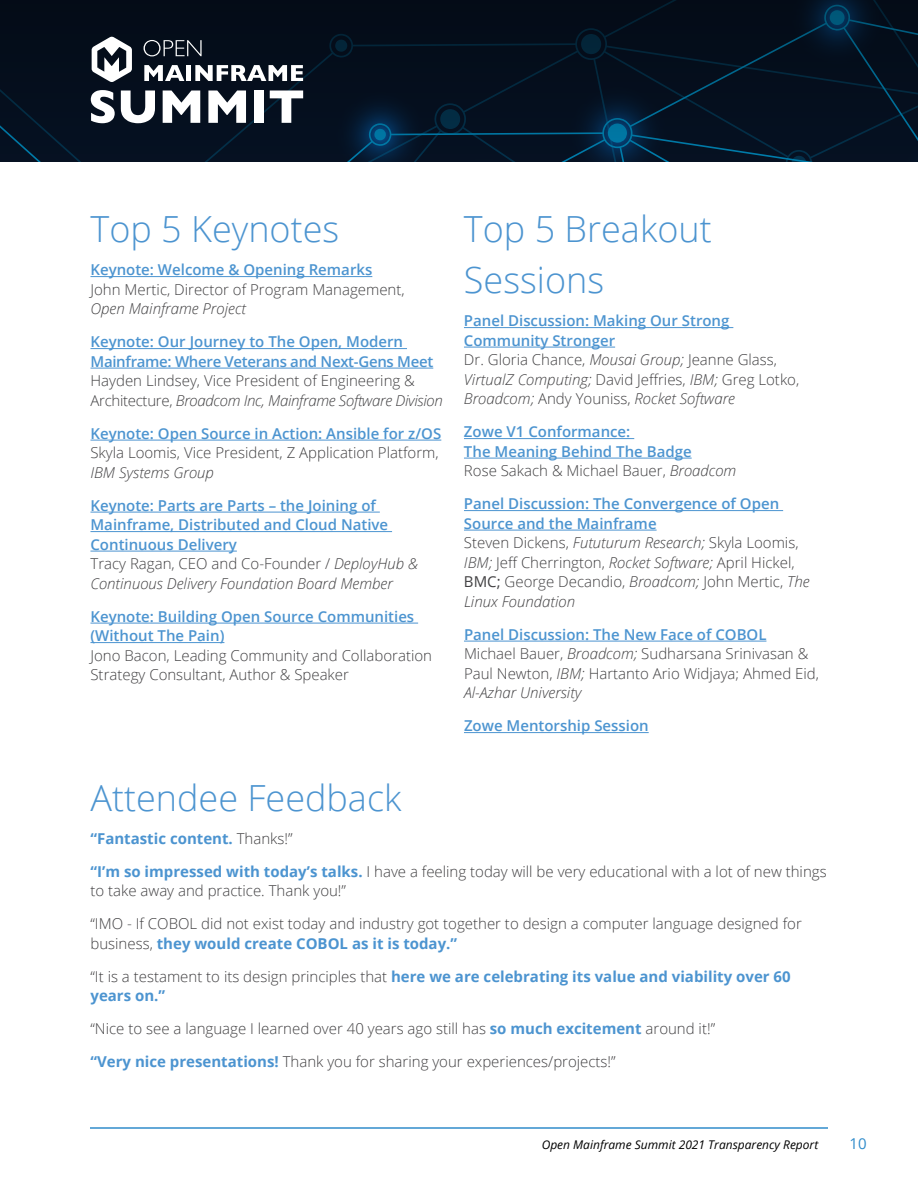
<style>
.page{position:relative;width:918px;height:1188px;background:#fff}
.page>*{position:absolute;margin:0;border:0;box-sizing:border-box;transform-origin:0 0}
.t1{font:300 36px/51px "Open Sans";color:#4c94d0}
.t2{font:300 15px/19.5px "Open Sans";color:#414042}
.t3{font:600 15px/19.5px "Open Sans";color:#4c94d0}
.t4{font:700 15px/19.5px "Open Sans";color:#4c94d0}
.t5{font:600 15px/19.5px "Open Sans";letter-spacing:-.02em;color:#4c94d0}
.t6{font:italic 300 15px "Open Sans";color:#414042}
.t7{font:15px "Open Sans";color:#308ccb}
.t8{font:italic 12px "Open Sans";color:#000}
.s1{font-style:italic}
.s2{font-weight:300;color:#414042}
.s3{font-weight:300;font-style:italic;color:#414042}
.s4{font-weight:600;color:#4c94d0}
.s5{font-weight:400}
.s6{font-weight:700;color:#4c94d0}
</style>
<div class="page">
<hr style="left:90px;top:1127px;width:738px;height:2px;background:#308ccb">
<hr style="left:90px;top:276px;width:282px;height:1px;background:#4c94d0">
<hr style="left:90px;top:348px;width:317px;height:1px;background:#4c94d0">
<hr style="left:90px;top:368px;width:343px;height:1px;background:#4c94d0">
<hr style="left:90px;top:440px;width:351px;height:1px;background:#4c94d0">
<hr style="left:90px;top:512px;width:290px;height:1px;background:#4c94d0">
<hr style="left:90px;top:531px;width:302px;height:1px;background:#4c94d0">
<hr style="left:90px;top:551px;width:147px;height:1px;background:#4c94d0">
<hr style="left:90px;top:623px;width:328px;height:1px;background:#4c94d0">
<hr style="left:90px;top:642px;width:134px;height:1px;background:#4c94d0">
<hr style="left:464px;top:327px;width:269px;height:1px;background:#4c94d0">
<hr style="left:464px;top:347px;width:151px;height:1px;background:#4c94d0">
<hr style="left:464px;top:438px;width:170px;height:1px;background:#4c94d0">
<hr style="left:464px;top:458px;width:228px;height:1px;background:#4c94d0">
<hr style="left:464px;top:510px;width:319px;height:1px;background:#4c94d0">
<hr style="left:464px;top:530px;width:193px;height:1px;background:#4c94d0">
<hr style="left:464px;top:641px;width:302px;height:1px;background:#4c94d0">
<hr style="left:464px;top:732px;width:185px;height:1px;background:#4c94d0">
<svg style="left:0;top:0;width:918px;height:162px;background:#041222"></svg>
<svg style="left:92px;top:37px;width:40px;height:46px"></svg>
<svg style="left:144px;top:40px;width:58px;height:16px"></svg>
<svg style="left:144px;top:65px;width:40px;height:16px"></svg>
<hr style="left:187px;top:65px;width:4px;height:16px;background:#fff">
<svg style="left:195px;top:65px;width:108px;height:16px"></svg>
<svg style="left:91px;top:90px;width:24px;height:33px"></svg>
<svg style="left:121px;top:91px;width:34px;height:32px"></svg>
<svg style="left:163px;top:91px;width:37px;height:32px"></svg>
<svg style="left:208px;top:91px;width:38px;height:32px"></svg>
<div style="left:254px;top:91px;width:10px;height:32px;background:#fff"></div>
<svg style="left:270px;top:91px;width:33px;height:32px"></svg>
<h1 class="t1" style="left:90px;top:203px;width:250px">Top 5 Keynotes</h1>
<p class="t3" style="left:90px;top:260px;width:283px">Keynote: Welcome &amp; Opening Remarks</p>
<p class="t2" style="left:90px;top:279px;width:316px">John Mertic, Director of Program Management,</p>
<p class="t6" style="left:90px;top:299px;width:157px">Open Mainframe Project</p>
<p class="t5" style="left:90px;top:332px;width:344px">Keynote: Our Journey to The Open, Modern<br>Mainframe: Where Veterans and Next-Gens Meet</p>
<p class="t2" style="left:90px;top:371px;width:354px">Hayden Lindsey, Vice President of Engineering &amp;<br>Architecture, <span class="s1">Broadcom Inc, Mainframe Software Division</span></p>
<p class="t3" style="left:90px;top:423px;width:352px">Keynote: Open Source in Action: Ansible for z/OS</p>
<p class="t2" style="left:90px;top:443px;width:350px">Skyla Loomis, Vice President, Z Application Platform,</p>
<p class="t6" style="left:90px;top:462px;width:125px">IBM Systems Group</p>
<p class="t3" style="left:90px;top:495px;width:329px">Keynote: Parts are Parts – the Joining of Mainframe, Distributed and Cloud Native Continuous Delivery<br><span class="s2">Tracy Ragan, CEO and Co-Founder /</span> <span class="s3">DeployHub &amp; Continuous Delivery Foundation Board Member</span></p>
<p class="t3" style="left:90px;top:606px;width:325px">Keynote: Building Open Source Communities (Without The Pain)</p>
<p class="t2" style="left:90px;top:645px;width:343px">Jono Bacon, Leading Community and Collaboration<br>Strategy Consultant, Author &amp; Speaker</p>
<h1 class="t1" style="left:464px;top:203px;width:249px">Top 5 Breakout<br>Sessions</h1>
<p class="t2" style="left:464px;top:311px;width:337px"><span class="s4">Panel Discussion: Making Our Strong Community Stronger<br></span>Dr. Gloria Chance, <span class="s1">Mousai Group;</span> Jeanne Glass, <span class="s1">VirtualZ Computing;</span> David Jeffries, <span class="s1">IBM;</span> Greg Lotko, <span class="s1">Broadcom;</span> Andy Youniss, <span class="s1">Rocket Software</span></p>
<p class="t3" style="left:464px;top:422px;width:274px">Zowe V1 Conformance:<br>The Meaning Behind The Badge<br><span class="s2">Rose Sakach &amp; Michael Bauer,</span> <span class="s3">Broadcom</span></p>
<p class="t2" style="left:464px;top:494px;width:347px"><span class="s4">Panel Discussion: The Convergence of Open Source and the Mainframe<br></span>Steven Dickens, <span class="s1">Fututurum Research;</span> Skyla Loomis, <span class="s1">IBM;</span> Jeff Cherrington, <span class="s1">Rocket Software;</span> April Hickel, <span class="s5">BMC;</span> George Decandio, <span class="s1">Broadcom;</span> John Mertic, <span class="s1">The Linux Foundation</span></p>
<p class="t2" style="left:464px;top:624px;width:357px"><span class="s4">Panel Discussion: The New Face of COBOL </span>Michael Bauer, <span class="s1">Broadcom;</span> Sudharsana Srinivasan &amp; Paul Newton, <span class="s1">IBM;</span> Hartanto Ario Widjaya; Ahmed Eid, <span class="s1">Al-Azhar University</span></p>
<p class="t3" style="left:464px;top:716px;width:186px">Zowe Mentorship Session</p>
<h1 class="t1" style="left:90px;top:771px;width:313px">Attendee Feedback</h1>
<p class="t4" style="left:90px;top:828px;width:204px">“Fantastic content. <span class="s2">Thanks!”</span></p>
<p class="t2" style="left:90px;top:861px;width:738px"><span class="s6">“I’m so impressed with today’s talks.</span> I have a feeling today will be very educational with a lot of new things to take away and practice. Thank you!”</p>
<p class="t2" style="left:90px;top:914px;width:713px">“IMO - If COBOL did not exist today and industry got together to design a computer language designed for business, <span class="s6">they would create COBOL as it is today.”</span></p>
<p class="t4" style="left:90px;top:966px;width:702px"><span class="s2">“It is a testament to its design principles that</span> here we are celebrating its value and viability over 60 years on.”</p>
<p class="t2" style="left:90px;top:1019px;width:626px">“Nice to see a language I learned over 40 years ago still has <span class="s6">so much excitement</span> around it!”</p>
<p class="t2" style="left:90px;top:1052px;width:527px"><span class="s6">“Very nice presentations!</span> Thank you for sharing your experiences/projects!”</p>
<p class="t8" style="left:542px;top:1136px;width:278px">Open Mainframe Summit 2021 Transparency Report</p>
<p class="t7" style="left:849px;top:1133px;width:19px">10</p>
</div>
